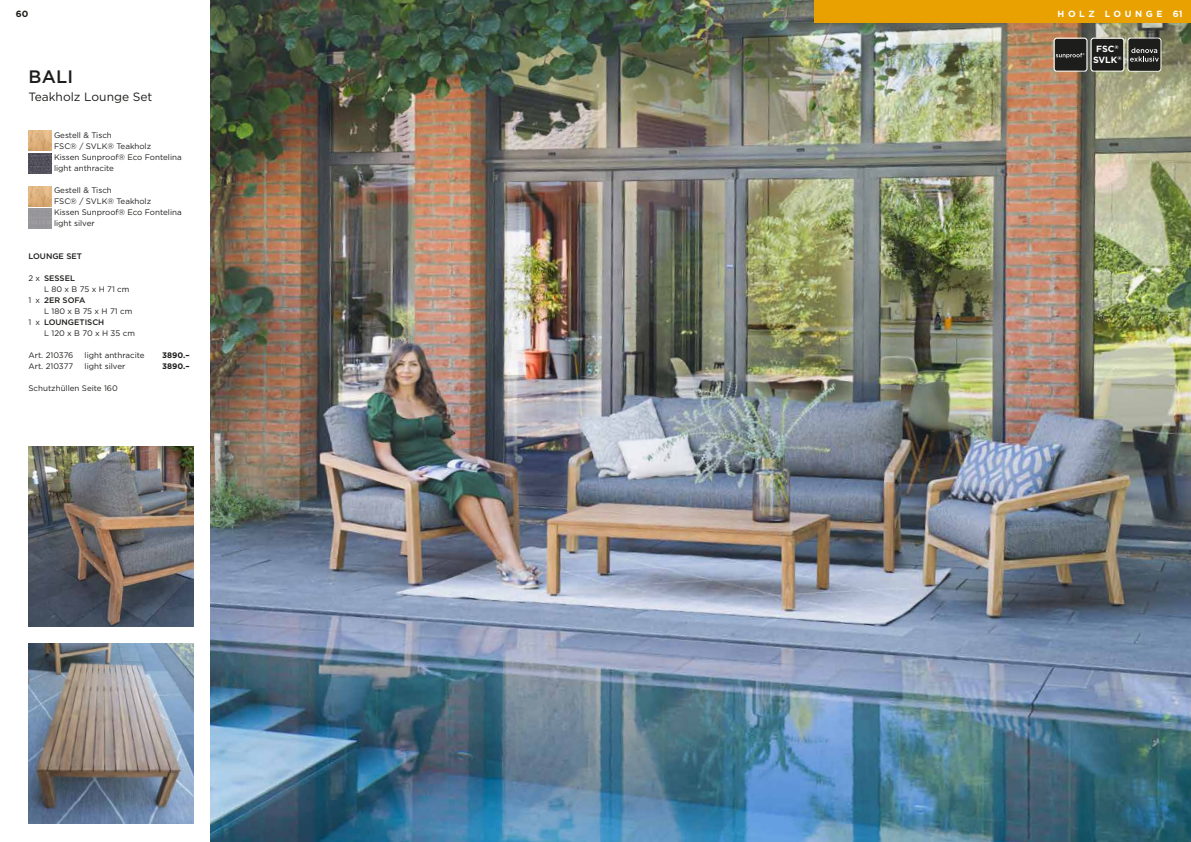
<style>
.page{position:relative;width:1191px;height:842px;background:#fff}
.page>*{position:absolute;margin:0;border:0;box-sizing:border-box;transform-origin:0 0}
.t1{font:500 18px "Gotham";color:#1d1d1b}
.t2{font:12px "Gotham";color:#1d1d1b}
.t3{font:700 9px/10.8px "Gotham";letter-spacing:.38em;color:#fff;text-align:center}
.t4{font:700 9px "Gotham";letter-spacing:.4em;color:#fff}
.t5{font:700 9px "Gotham";color:#1d1d1b}
.t6{font:8px/11px "Gotham";color:#1d1d1b}
.t7{font:500 8px "Gotham";color:#1d1d1b}
.t8{font:700 8px "Gotham";color:#1d1d1b}
.s1{font-weight:400}
</style>
<div class="page">
<img style="left:29px;top:130px;width:22px;height:20px">
<img style="left:29px;top:186px;width:22px;height:20px">
<img style="left:29px;top:153px;width:22px;height:20px">
<img style="left:29px;top:208px;width:22px;height:20px">
<img style="left:211px;top:0;width:980px;height:842px">
<svg style="left:1053px;top:38px;width:108px;height:34px;background:#43433f"></svg>
<img style="left:28px;top:446px;width:165px;height:180px">
<img style="left:28px;top:643px;width:166px;height:180px">
<div style="left:814px;top:0;width:377px;height:23px;background:#e8a100"></div>
<p class="t5" style="left:16px;top:8px;width:14px">60</p>
<h1 class="t1" style="left:29px;top:65px;width:46px">BALI</h1>
<h2 class="t2" style="left:29px;top:89px;width:125px">Teakholz Lounge Set</h2>
<p class="t6" style="left:54px;top:130px;width:129px">Gestell &amp; Tisch<br>FSC® / SVLK® Teakholz<br>Kissen Sunproof® Eco Fontelina light anthracite</p>
<p class="t6" style="left:54px;top:185px;width:129px">Gestell &amp; Tisch<br>FSC® / SVLK® Teakholz<br>Kissen Sunproof® Eco Fontelina light silver</p>
<p class="t7" style="left:29px;top:251px;width:55px">LOUNGE SET</p>
<p class="t7" style="left:29px;top:273px;width:48px"><span class="s1">2 x</span> SESSEL</p>
<p class="t6" style="left:44px;top:284px;width:87px">L 80 x B 75 x H 71 cm</p>
<p class="t7" style="left:29px;top:295px;width:58px"><span class="s1">1 x</span> 2ER SOFA</p>
<p class="t6" style="left:44px;top:306px;width:90px">L 180 x B 75 x H 71 cm</p>
<p class="t7" style="left:29px;top:317px;width:77px"><span class="s1">1 x</span> LOUNGETISCH</p>
<p class="t6" style="left:44px;top:328px;width:92px">L 120 x B 70 x H 35 cm</p>
<p class="t6" style="left:29px;top:350px;width:46px">Art. 210376</p>
<p class="t6" style="left:85px;top:350px;width:61px">light anthracite</p>
<p class="t8" style="left:162px;top:350px;width:29px">3890.–</p>
<p class="t6" style="left:29px;top:361px;width:46px">Art. 210377</p>
<p class="t6" style="left:85px;top:361px;width:42px">light silver</p>
<p class="t8" style="left:162px;top:361px;width:29px">3890.–</p>
<p class="t6" style="left:29px;top:383px;width:91px">Schutzhüllen Seite 160</p>
<p class="t4" style="left:1057px;top:8px;width:106px">HOLZ LOUNGE</p>
<p class="t3" style="left:1172px;top:8px;width:11px">61</p>
<p class="t3" style="left:1093px;top:43px;width:30px">FSC<sup>®<br></sup>SVLK<sup>®</sup></p>
</div>
